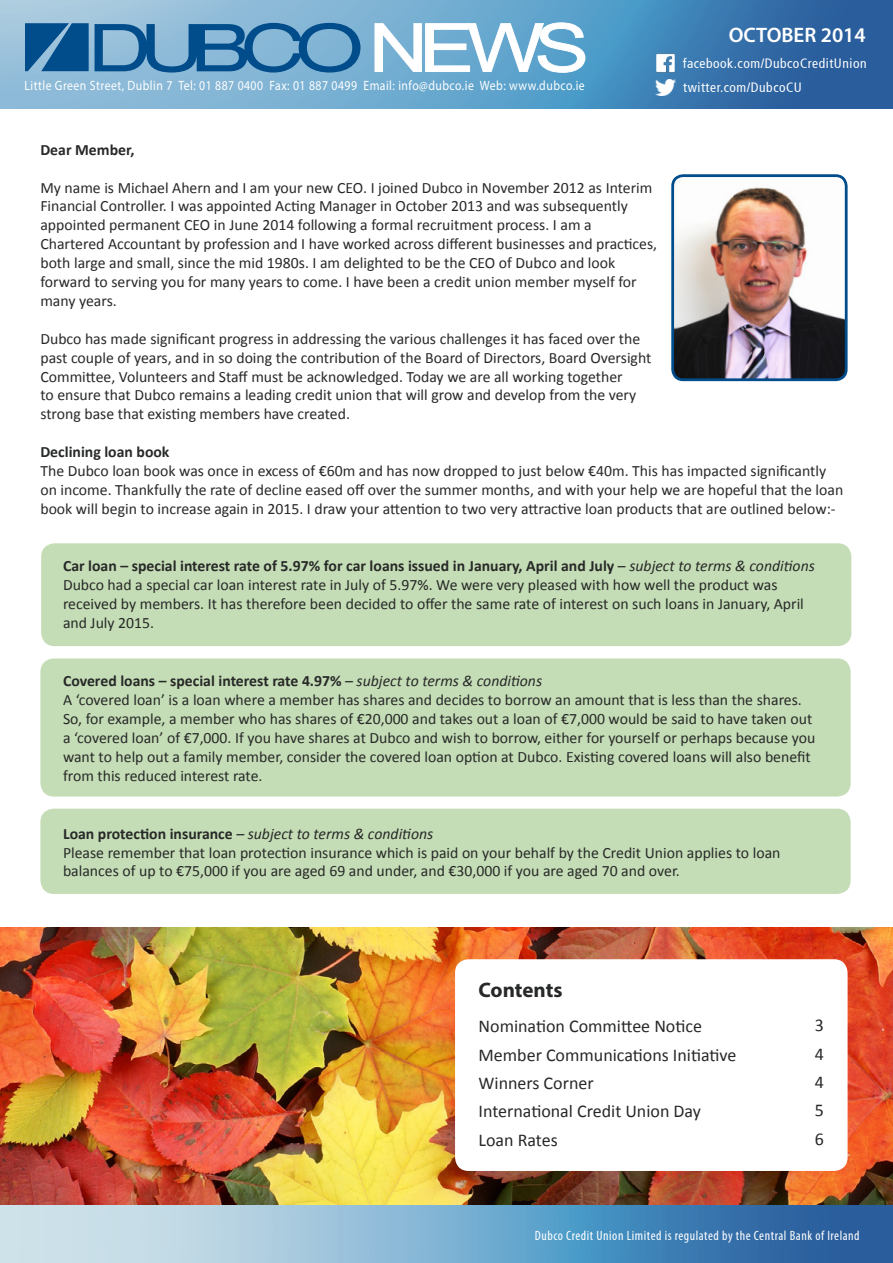
<style>
.page{position:relative;width:893px;height:1263px;background:#fff}
.page>*{position:absolute;margin:0;border:0;box-sizing:border-box;transform-origin:0 0}
.t1{font:66.9px "Arial";color:#fff;scale:1.23 1}
.t2{font:600 21px "Myriad Pro";color:#fff}
.t3{font:700 21px "Myriad Pro";letter-spacing:-.005em;color:#272928}
.t4{font:18px/28.3px "Calibri";color:#272928}
.t5{font:15.75px/18.9px "Calibri";color:#272928}
.t6{font:700 15.75px "Calibri";color:#272928}
.t7{font:13.5px "Myriad Pro";letter-spacing:.04em;color:#fff;scale:.87 1}
.t8{font:condensed 13.5px "Myriad Pro";letter-spacing:.04em;color:#fff}
.t9{font:condensed 13.5px/23.9px "Frutiger 57";letter-spacing:.04em;color:#fff}
.s1{font-weight:700}
.s2{font-style:italic}
</style>
<div class="page">
<img style="left:0;top:927px;width:893px;height:278px">
<div style="left:455px;top:959px;width:393px;height:212px;background:#fff;border-radius:14px"></div>
<svg style="left:0;top:0;width:893px;height:108px;background:#5c95c1"></svg>
<img style="left:656px;top:79px;width:19px;height:16px">
<img style="left:654px;top:52px;width:23px;height:22px">
<div style="left:41px;top:543px;width:810px;height:103px;background:#c5ddb6;border-radius:13px"></div>
<div style="left:40px;top:658px;width:811px;height:139px;background:#c5ddb6;border-radius:14px"></div>
<div style="left:40px;top:809px;width:811px;height:85px;background:#c5ddb6;border-radius:14px"></div>
<img style="left:675px;top:178px;width:169px;height:199px">
<div style="left:671px;top:174px;width:177px;height:207px;border:3px solid #014c8b;border-radius:10px"></div>
<svg style="left:25px;top:23px;width:64px;height:48px;background:#155b95"></svg>
<svg style="left:95px;top:23px;width:265px;height:50px;background:#528cb8"></svg>
<svg style="left:374px;top:22px;width:212px;height:51px;background:#78b1d3"></svg>
<svg style="left:0;top:1205px;width:893px;height:58px;background:#7aa9cb"></svg>
<h1 class="t1" style="left:369px;top:4px;width:181px">NEWS</h1>
<p class="t7" style="left:24px;top:77px;width:645px">Little Green Street, Dublin 7 Tel: 01 887 0400 Fax: 01 887 0499 Email: info@dubco.ie Web: www.dubco.ie</p>
<h2 class="t2" style="left:729px;top:22px;width:139px">OCTOBER 2014</h2>
<p class="t9" style="left:683px;top:51px;width:185px">facebook.com/DubcoCreditUnion twitter.com/DubcoCU</p>
<p class="t6" style="left:40px;top:140px;width:96px">Dear Member,</p>
<p class="t5" style="left:40px;top:177px;width:618px">My name is Michael Ahern and I am your new CEO. I joined Dubco in November 2012 as Interim Financial Controller. I was appointed Acting Manager in October 2013 and was subsequently appointed permanent CEO in June 2014 following a formal recruitment process. I am a Chartered Accountant by profession and I have worked across different businesses and practices, both large and small, since the mid 1980s. I am delighted to be the CEO of Dubco and look forward to serving you for many years to come. I have been a credit union member myself for many years.</p>
<p class="t5" style="left:40px;top:328px;width:613px">Dubco has made significant progress in addressing the various challenges it has faced over the past couple of years, and in so doing the contribution of the Board of Directors, Board Oversight Committee, Volunteers and Staff must be acknowledged. Today we are all working together<br>to ensure that Dubco remains a leading credit union that will grow and develop from the very strong base that existing members have created.</p>
<p class="t6" style="left:40px;top:442px;width:131px">Declining loan book</p>
<p class="t5" style="left:40px;top:461px;width:804px">The Dubco loan book was once in excess of €60m and has now dropped to just below €40m. This has impacted significantly on income. Thankfully the rate of decline eased off over the summer months, and with your help we are hopeful that the loan book will begin to increase again in 2015. I draw your attention to two very attractive loan products that are outlined below:-</p>
<p class="t5" style="left:63px;top:556px;width:753px"><span class="s1">Car loan – special interest rate of 5.97% for car loans issued in January, April and July</span> – <span class="s2">subject to terms &amp; conditions </span>Dubco had a special car loan interest rate in July of 5.97%. We were very pleased with how well the product was received by members. It has therefore been decided to offer the same rate of interest on such loans in January, April and July 2015.</p>
<p class="t5" style="left:63px;top:671px;width:754px"><span class="s1">Covered loans – special interest rate 4.97%</span> <span class="s2">– subject to terms &amp; conditions<br></span>A ‘covered loan’ is a loan where a member has shares and decides to borrow an amount that is less than the shares.<br>So, for example, a member who has shares of €20,000 and takes out a loan of €7,000 would be said to have taken out a ‘covered loan’ of €7,000. If you have shares at Dubco and wish to borrow, either for yourself or perhaps because you want to help out a family member, consider the covered loan option at Dubco. Existing covered loans will also benefit from this reduced interest rate.</p>
<p class="t5" style="left:63px;top:823px;width:719px"><span class="s1">Loan protection insurance</span> <span class="s2">– subject to terms &amp; conditions<br></span>Please remember that loan protection insurance which is paid on your behalf by the Credit Union applies to loan balances of up to €75,000 if you are aged 69 and under, and €30,000 if you are aged 70 and over.</p>
<h2 class="t3" style="left:479px;top:976px;width:86px">Contents</h2>
<p class="t4" style="left:479px;top:1011px;width:259px">Nomination Committee Notice<br>Member Communications Initiative<br>Winners Corner<br>International Credit Union Day<br>Loan Rates</p>
<p class="t4" style="left:815px;top:1010px;width:11px;text-align:justify">3<br>4<br>4<br>5<br>6</p>
<p class="t8" style="left:535px;top:1227px;width:326px">Dubco Credit Union Limited is regulated by the Central Bank of Ireland</p>
</div>
